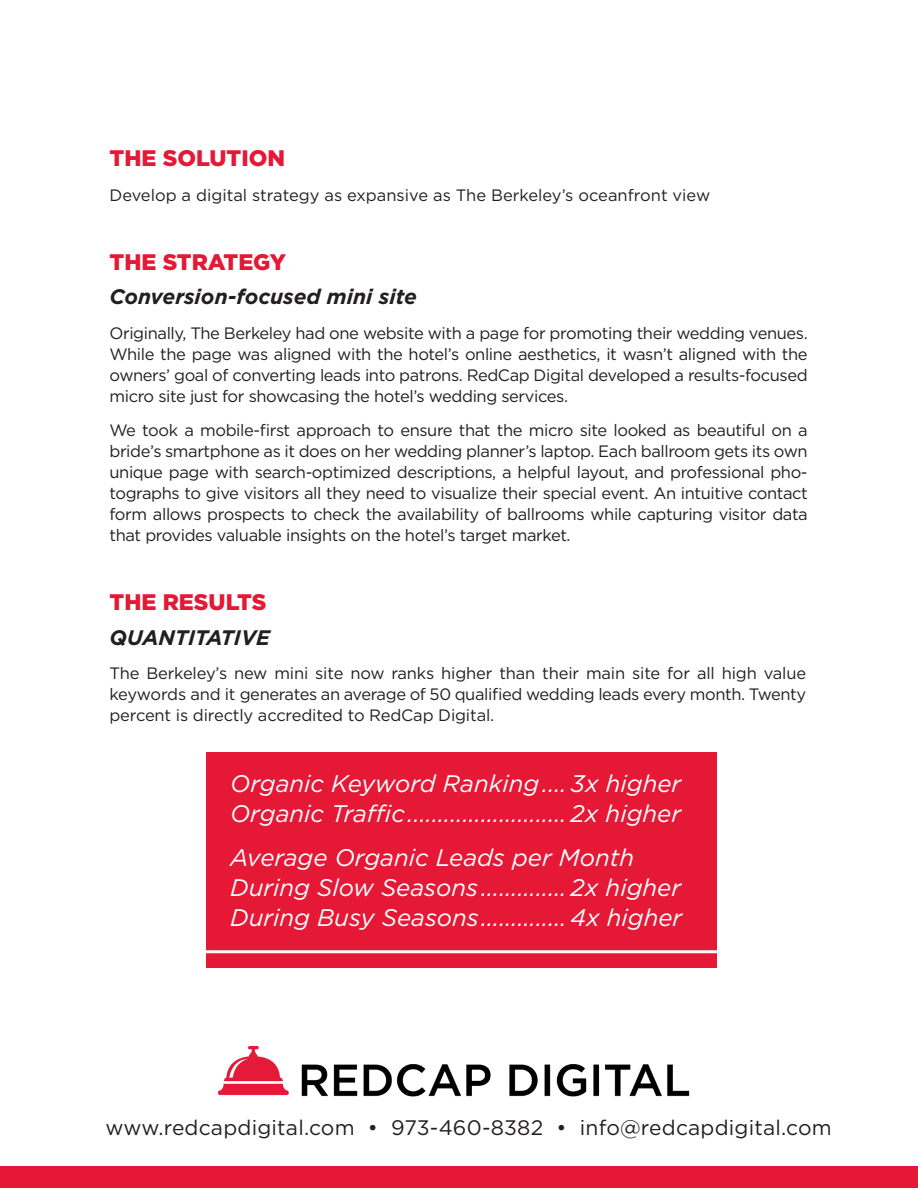
<style>
.page{position:relative;width:918px;height:1188px;background:#fff}
.page>*{position:absolute;margin:0;border:0;box-sizing:border-box;transform-origin:0 0}
.t1{font:italic 24px/30px "Gotham";color:#fff}
.t2{font:900 22.5px "Gotham";color:#e51836}
.t3{font:21px "Gotham";letter-spacing:.01em;color:#231f20}
.t4{font:italic 700 21px "Gotham";color:#231f20}
.t5{font:16.5px/21px "Gotham";letter-spacing:-.025em;color:#231f20;text-align:justify}
.t6{font:16.5px "Gotham";color:#231f20}
</style>
<div class="page">
<div style="left:0;top:1167px;width:918px;height:21px;background:#e51836"></div>
<div style="left:206px;top:752px;width:510px;height:216px;background:#e51836"></div>
<hr style="left:185px;top:950px;width:549px;height:3px;background:#fff">
<img style="left:218px;top:1046px;width:472px;height:51px">
<h2 class="t2" style="left:110px;top:143px;width:177px">THE SOLUTION</h2>
<p class="t6" style="left:110px;top:184px;width:602px">Develop a digital strategy as expansive as The Berkeley’s oceanfront view</p>
<h2 class="t2" style="left:110px;top:246px;width:178px">THE STRATEGY</h2>
<p class="t4" style="left:110px;top:283px;width:309px">Conversion-focused mini site</p>
<p class="t5" style="left:110px;top:322px;width:700px">Originally, The Berkeley had one website with a page for promoting their wedding venues.<br>While the page was aligned with the hotel’s online aesthetics, it wasn’t aligned with the owners’ goal of converting leads into patrons. RedCap Digital developed a results-focused micro site just for showcasing the hotel’s wedding services.</p>
<p class="t5" style="left:110px;top:420px;width:700px">We took a mobile-first approach to ensure that the micro site looked as beautiful on a bride’s smartphone as it does on her wedding planner’s laptop. Each ballroom gets its own unique page with search-optimized descriptions, a helpful layout, and professional pho&shy;tographs to give visitors all they need to visualize their special event. An intuitive contact form allows prospects to check the availability of ballrooms while capturing visitor data that provides valuable insights on the hotel’s target market.</p>
<h2 class="t2" style="left:110px;top:587px;width:158px">THE RESULTS</h2>
<p class="t4" style="left:110px;top:623px;width:162px">Quantitative</p>
<p class="t5" style="left:110px;top:663px;width:698px">The Berkeley’s new mini site now ranks higher than their main site for all high value keywords and it generates an average of 50 qualified wedding leads every month. Twenty percent is directly accredited to RedCap Digital.</p>
<h1 class="t1" style="left:230px;top:768px;width:453px">Organic Keyword Ranking.... 3x higher<br>Organic Traffic.......................... 2x higher</h1>
<h1 class="t1" style="left:230px;top:842px;width:454px">Average Organic Leads per Month<br>During Slow Seasons.............. 2x higher<br>During Busy Seasons.............. 4x higher</h1>
<p class="t3" style="left:105px;top:1114px;width:728px">www.redcapdigital.com • 973-460-8382 • info@redcapdigital.com</p>
</div>
